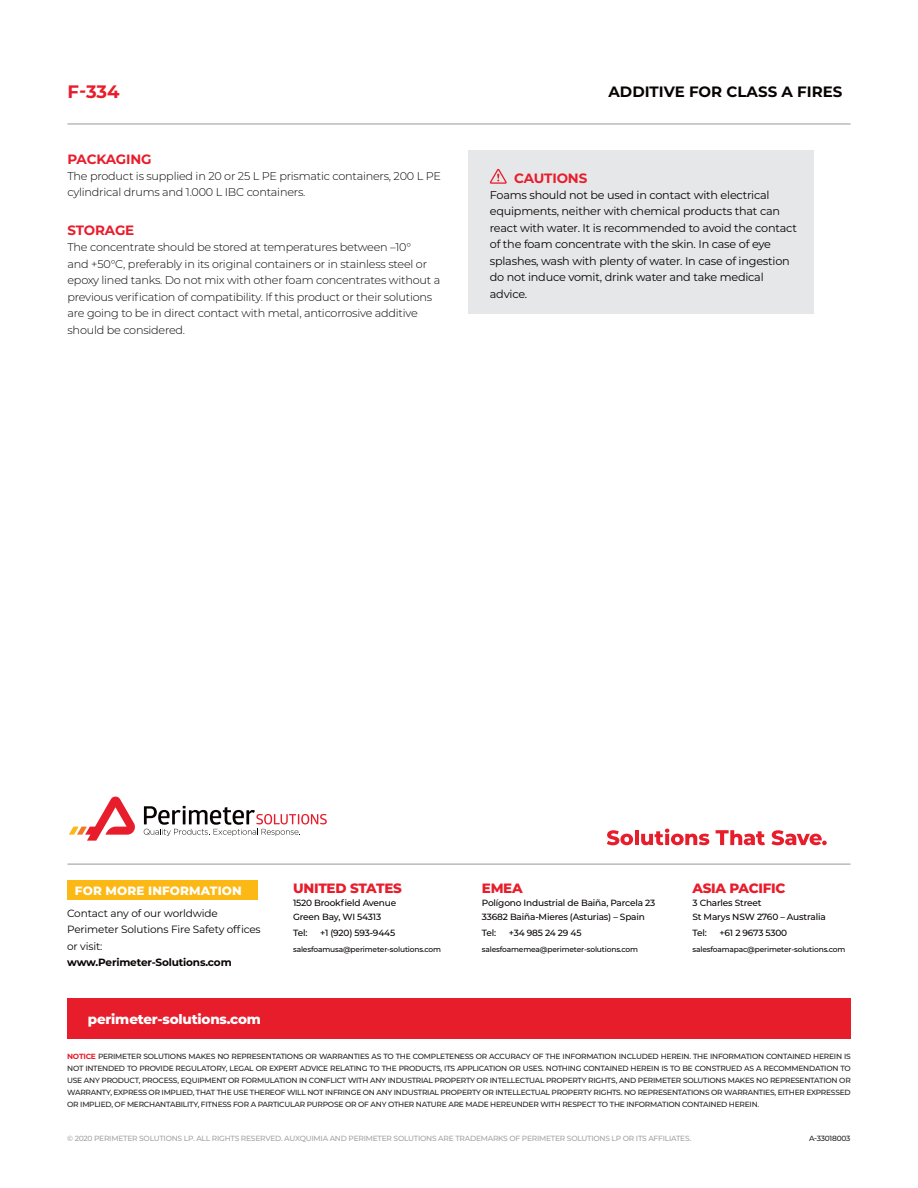
<style>
.page{position:relative;width:918px;height:1188px;background:#fff}
.page>*{position:absolute;margin:0;border:0;box-sizing:border-box;transform-origin:0 0}
.t1{font:700 18px "Montserrat";color:#e81d2c}
.t2{font:700 15px "Montserrat";color:#080302}
.t3{font:800 13.5px "Montserrat";letter-spacing:-.02em;color:#e81d2c}
.t4{font:700 13.5px "Montserrat";letter-spacing:-.01em;color:#e81d2c}
.t5{font:800 13.5px "Montserrat";letter-spacing:-.015em;color:#fff}
.t6{font:800 12px "Montserrat";letter-spacing:.01em;color:#fff}
.t7{font:300 11.25px/16.5px "Montserrat";letter-spacing:-.02em;color:#080302}
.t8{font:11.25px/16.5px "Montserrat";letter-spacing:-.02em;color:#080302}
.t9{font:10.5px/16.5px "Montserrat";letter-spacing:-.015em;color:#080302}
.t10{font:700 10.5px "Montserrat";letter-spacing:-.015em;color:#080302}
.t11{font:500 9px/13.5px "Montserrat";letter-spacing:-.02em;color:#080302}
.t12{font:500 7.5px/12px "Montserrat";letter-spacing:-.03em;color:#231f20;text-align:justify}
.t13{font:500 7.5px "Montserrat";letter-spacing:-.03em;color:#a3a2a5}
.t14{font:500 7.5px "Montserrat";letter-spacing:-.02em;color:#080302}
.s1{font-weight:700;color:#e81d2c}
</style>
<div class="page">
<div style="left:67px;top:880px;width:190px;height:20px;background:#fcb814"></div>
<hr style="left:68px;top:864px;width:783px;height:1px;background:#a3a2a5">
<div style="left:67px;top:998px;width:784px;height:40px;background:#e81d2c"></div>
<hr style="left:68px;top:123px;width:783px;height:2px;background:#a3a2a5">
<svg style="left:607px;top:830px;width:26px;height:15px"></svg>
<hr style="left:635px;top:830px;width:4px;height:15px;background:#e81d2c">
<svg style="left:641px;top:829px;width:68px;height:16px"></svg>
<svg style="left:716px;top:830px;width:49px;height:15px"></svg>
<svg style="left:772px;top:830px;width:55px;height:15px"></svg>
<div style="left:468px;top:151px;width:345px;height:163px;background:#e6e7e9"></div>
<svg style="left:490px;top:169px;width:17px;height:15px"></svg>
<svg style="left:144px;top:806px;width:183px;height:30px"></svg>
<svg style="left:69px;top:796px;width:66px;height:45px"></svg>
<h1 class="t1" style="left:68px;top:83px;width:54px">F-334</h1>
<h2 class="t2" style="left:608px;top:84px;width:235px">ADDITIVE FOR CLASS A FIRES</h2>
<h3 class="t4" style="left:68px;top:152px;width:86px">PACKAGING</h3>
<h3 class="t7" style="left:68px;top:168px;width:375px">The product is supplied in 20 or 25 L PE prismatic containers, 200 L PE cylindrical drums and 1.000 L IBC containers.</h3>
<h3 class="t4" style="left:68px;top:224px;width:68px">STORAGE</h3>
<p class="t7" style="left:68px;top:240px;width:374px">The concentrate should be stored at temperatures between –10°<br>and +50°C, preferably in its original containers or in stainless steel or epoxy lined tanks. Do not mix with other foam concentrates without a previous verification of compatibility. If this product or their solutions are going to be in di rect contact with metal, anticorrosive additive should be considered.</p>
<h3 class="t4" style="left:514px;top:172px;width:75px">CAUTIONS</h3>
<p class="t8" style="left:490px;top:188px;width:309px">Foams should not be used in contact with electrical equipments, neither with chemical products that can react with water. It is recommended to avoid the contact of the foam concentrate with the skin. In case of eye splashes, wash with plenty of water. In case of ingestion do not induce vomit, drink water and take medical advice.</p>
<h3 class="t6" style="left:75px;top:885px;width:168px">FOR MORE INFORMATION</h3>
<h3 class="t9" style="left:67px;top:906px;width:195px">Contact any of our worldwide<br>Perimeter Solutions Fire Safety offices or visit:</h3>
<h3 class="t10" style="left:67px;top:957px;width:166px">www.Perimeter-Solutions.com</h3>
<h3 class="t5" style="left:88px;top:1013px;width:175px">perimeter-solutions.com</h3>
<h3 class="t3" style="left:293px;top:882px;width:110px">UNITED STATES</h3>
<p class="t11" style="left:293px;top:897px;width:105px">1520 Brookfield Avenue<br>Green Bay, WI 54313</p>
<p class="t11" style="left:293px;top:927px;width:16px">Tel:</p>
<p class="t11" style="left:320px;top:927px;width:77px">+1 (920) 593-9445</p>
<p class="t14" style="left:293px;top:946px;width:150px">salesfoamusa@perimeter-solutions.com</p>
<h3 class="t3" style="left:482px;top:882px;width:42px">EMEA</h3>
<p class="t11" style="left:482px;top:897px;width:175px">Polígono Industrial de Baiña, Parcela 23<br>33682 Baiña-Mieres (Asturias) – Spain</p>
<p class="t11" style="left:482px;top:927px;width:16px">Tel:</p>
<p class="t11" style="left:509px;top:927px;width:74px">+34 985 24 29 45</p>
<p class="t14" style="left:482px;top:946px;width:158px">salesfoamemea@perimeter-solutions.com</p>
<h3 class="t3" style="left:692px;top:882px;width:95px">ASIA PACIFIC</h3>
<p class="t11" style="left:692px;top:897px;width:135px">3 Charles Street<br>St Marys NSW 2760 – Australia</p>
<p class="t11" style="left:692px;top:927px;width:16px">Tel:</p>
<p class="t11" style="left:719px;top:927px;width:69px">+61 2 9673 5300</p>
<p class="t14" style="left:692px;top:946px;width:154px">salesfoamapac@perimeter-solutions.com</p>
<p class="t12" style="left:67px;top:1050px;width:785px"><span class="s1">NOTICE</span> PERIMETER SOLUTIONS MAKES NO REPRESENTATIONS OR WARRANTIES AS TO THE COMPLETENESS OR ACCURACY OF THE INFORMATION INCLUDED HEREIN. THE INFORMATION CONTAINED HEREIN IS NOT INTENDED TO PROVIDE REGULATORY, LEGAL OR EXPERT ADVICE RELATING TO THE PRODUCTS, ITS APPLICATION OR USES. NOTHING CONTAINED HEREIN IS TO BE CONSTRUED AS A RECOMMENDATION TO USE ANY PRODUCT, PROCESS, EQUIPMENT OR FORMULATION IN CONFLICT WITH ANY INDUSTRIAL PROPERTY OR INTELLECTUAL PROPERTY RIGHTS, AND PERIMETER SOLUTIONS MAKES NO REPRESENTATION OR WARRANTY, EXPRESS OR IMPLIED, THAT THE USE THEREOF WILL NOT INFRINGE ON ANY INDUSTRIAL PROPERTY OR INTELLECTUAL PROPERTY RIGHTS. NO REPRESENTATIONS OR WARRANTIES, EITHER EXPRESSED OR IMPLIED, OF MERCHANTABILITY, FITNESS FOR A PARTICULAR PURPOSE OR OF ANY OTHER NATURE ARE MADE HEREUNDER WITH RESPECT TO THE INFORMATION CONTAINED HEREIN.</p>
<p class="t13" style="left:67px;top:1135px;width:626px">© 2020 PERIMETER SOLUTIONS LP. ALL RIGHTS RESERVED. AUXQUIMIA AND PERIMETER SOLUTIONS ARE TRADEMARKS OF PERIMETER SOLUTIONS LP OR ITS AFFILIATES.</p>
<p class="t12" style="left:809px;top:1133px;width:43px">A-33018003</p>
</div>
